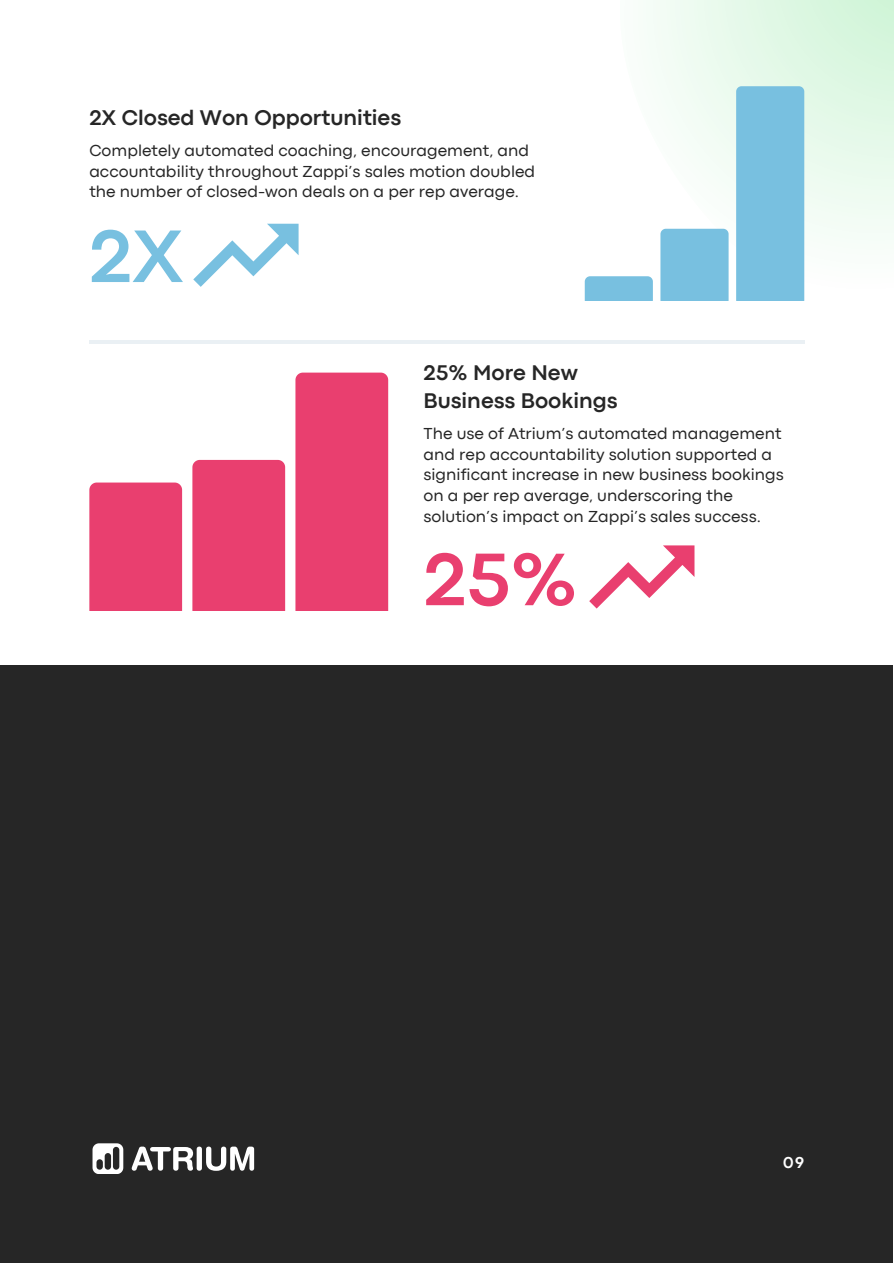
<style>
.page{position:relative;width:894px;height:1264px;background:#fff}
.page>*{position:absolute;margin:0;border:0;box-sizing:border-box;transform-origin:0 0}
.t1{font:700 77.55px "Codec Pro";color:#e93f6f}
.t2{font:700 77.55px "Codec Pro";color:#78c0e0}
.t3{font:700 22.2px/28px "Codec Pro";color:#262626}
.t4{font:16.65px/20.7px "Codec Pro";color:#262626}
.t5{font:700 16.5px "Codec Pro";color:#fff}
</style>
<div class="page">
<svg style="left:517px;top:0;width:376px;height:344px"></svg>
<div style="left:584px;top:276px;width:68px;height:24px;background:#78c0e0"></div>
<div style="left:660px;top:229px;width:68px;height:71px;background:#78c0e0"></div>
<div style="left:736px;top:86px;width:68px;height:214px;background:#78c0e0"></div>
<svg style="left:193px;top:224px;width:105px;height:63px"></svg>
<div style="left:89px;top:482px;width:93px;height:128px;background:#e93f6f"></div>
<div style="left:192px;top:460px;width:93px;height:150px;background:#e93f6f"></div>
<div style="left:295px;top:372px;width:93px;height:238px;background:#e93f6f"></div>
<svg style="left:589px;top:545px;width:105px;height:63px"></svg>
<div style="left:0;top:665px;width:892px;height:598px;background:#262626"></div>
<svg style="left:132px;top:1146px;width:61px;height:24px"></svg>
<div style="left:196px;top:1146px;width:6px;height:24px;background:#fff;border-radius:3px"></div>
<svg style="left:206px;top:1146px;width:48px;height:24px"></svg>
<svg style="left:92px;top:1143px;width:31px;height:30px"></svg>
<hr style="left:89px;top:340px;width:715px;height:3px;background:#eaf0f4">
<h3 class="t3" style="left:89px;top:105px;width:313px">2X Closed Won Opportunities</h3>
<p class="t4" style="left:89px;top:141px;width:447px">Completely automated coaching, encouragement, and accountability throughout Zappi’s sales motion doubled the number of closed-won deals on a per rep average.</p>
<p class="t2" style="left:89px;top:229px;width:96px">2X</p>
<h1 class="t3" style="left:423px;top:360px;width:195px">25% More New<br>Business Bookings</h1>
<p class="t4" style="left:423px;top:424px;width:361px">The use of Atrium’s automated management and rep accountability solution supported a significant increase in new business bookings on a per rep average, underscoring the solution’s impact on Zappi’s sales success.</p>
<p class="t1" style="left:423px;top:552px;width:156px">25%</p>
<h3 class="t5" style="left:782px;top:1157px;width:23px">09</h3>
</div>
